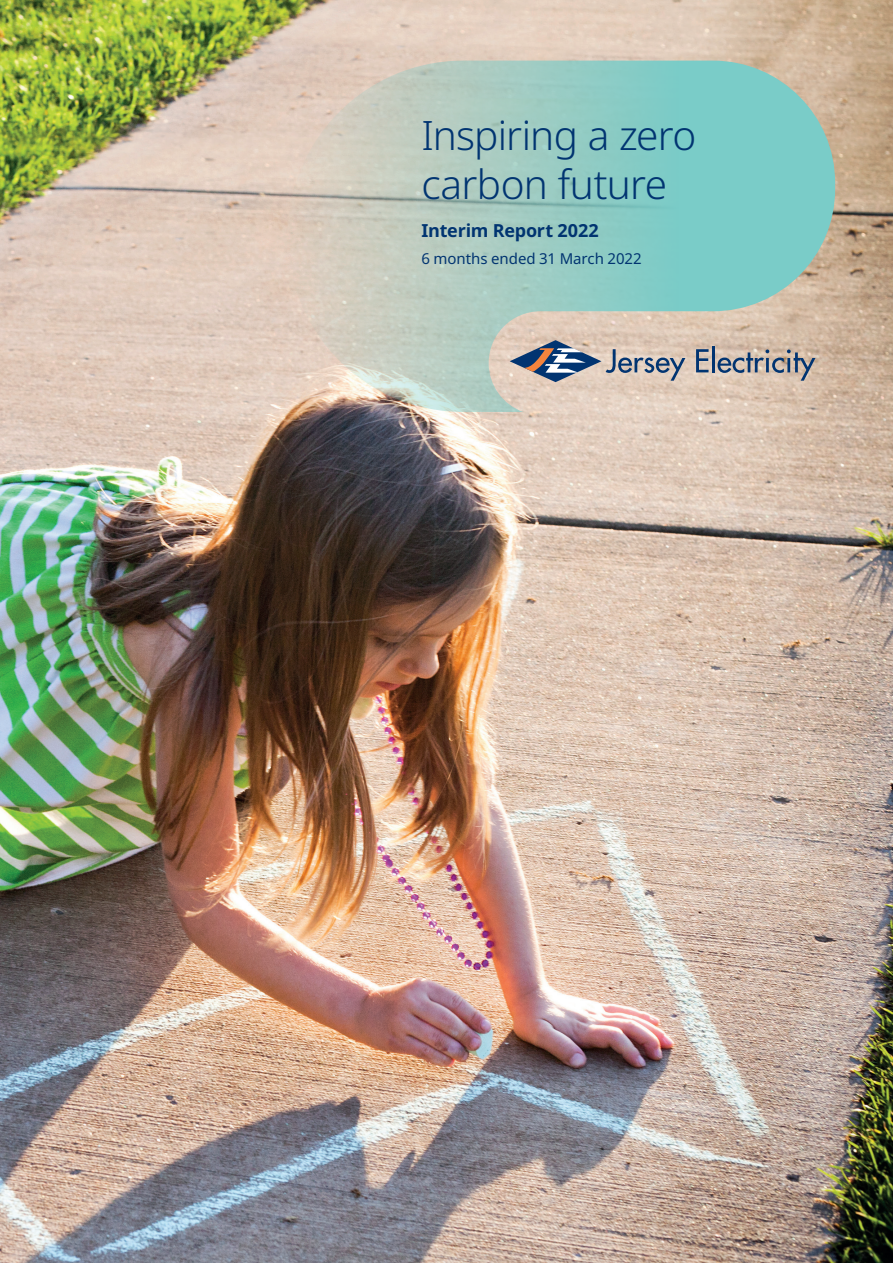
<style>
.page{position:relative;width:893px;height:1263px;background:#fff}
.page>*{position:absolute;margin:0;border:0;box-sizing:border-box;transform-origin:0 0}
.t1{font:300 40.5px/48.6px "Noto Sans";letter-spacing:-.02em;color:#013471}
.t2{font:700 18px "Noto Sans";letter-spacing:-.01em;color:#013471}
.t3{font:15px "Noto Sans";letter-spacing:-.005em;color:#013471}
</style>
<div class="page">
<img style="left:0;top:0;width:893px;height:1263px">
<svg style="left:288px;top:61px;width:547px;height:351px;background:#aecabf"></svg>
<svg style="left:510px;top:340px;width:175px;height:42px;background:#aaa6a8"></svg>
<svg style="left:696px;top:349px;width:12px;height:23px"></svg>
<hr style="left:712px;top:346px;width:3px;height:26px;background:#013471">
<svg style="left:717px;top:349px;width:98px;height:32px;background:#aca5a3"></svg>
<p class="t1" style="left:421px;top:112px;width:276px">Inspiring a zero carbon future</p>
<p class="t2" style="left:421px;top:218px;width:179px">Interim Report 2022</p>
<p class="t3" style="left:421px;top:248px;width:222px">6 months ended 31 March 2022</p>
</div>
